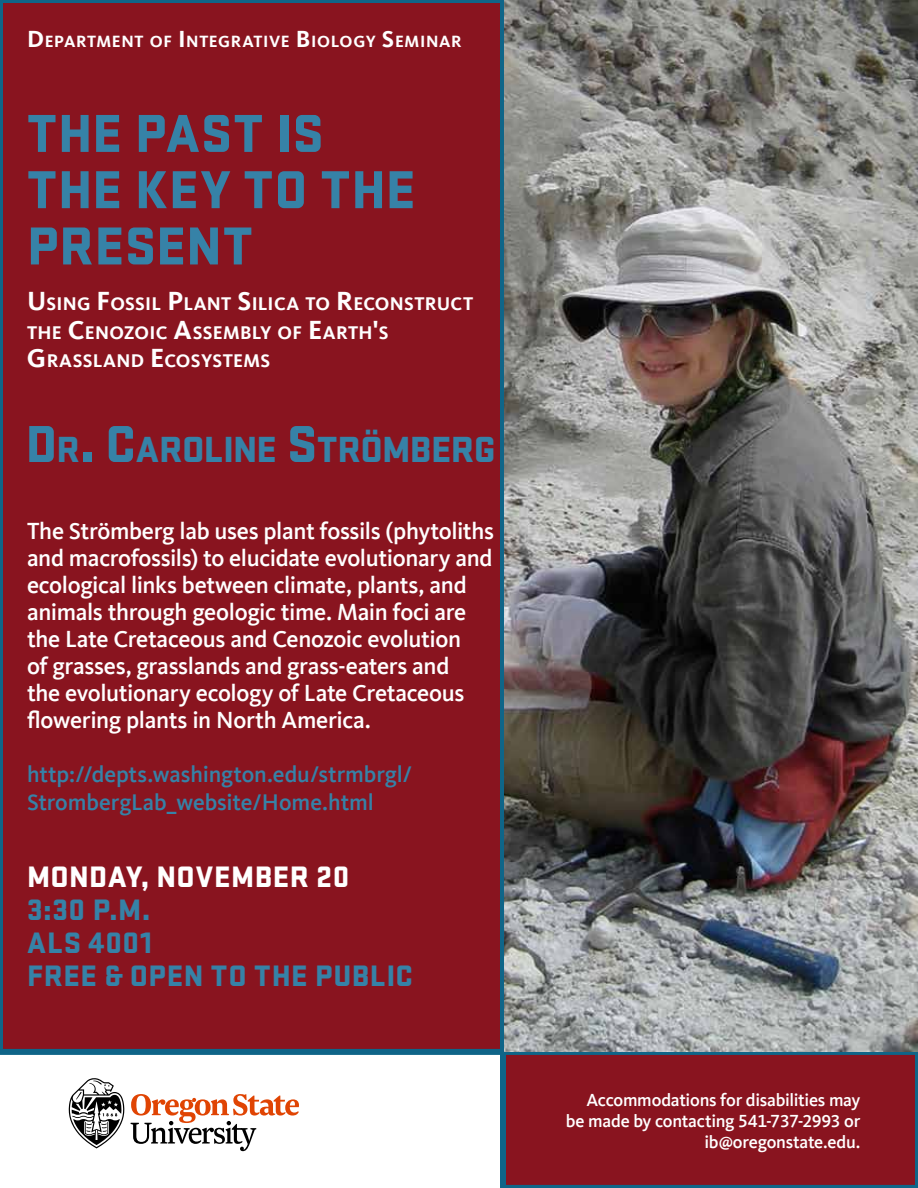
<style>
.page{position:relative;width:918px;height:1188px;background:#fff}
.page>*{position:absolute;margin:0;border:0;box-sizing:border-box;transform-origin:0 0}
.t1{font:900 55.5px/56.2px "Stratum 2";letter-spacing:.015em;color:#3682a7}
.t2{font:900 37.8px "Stratum 2";letter-spacing:-.015em;color:#3682a7}
.t3{font:900 30.75px/33px "Stratum 2";letter-spacing:.025em;color:#3682a7}
.t4{font:900 30.75px "Stratum 2";letter-spacing:.01em;color:#fff}
.t5{font:500 24px/27px "Kievit Offc";letter-spacing:-.015em;color:#fff}
.t6{font:500 23.25px/27.9px "Kievit Offc";letter-spacing:-.005em;color:#3682a7}
.t7{font:700 18.9px/28.5px "Kievit Offc";letter-spacing:.015em;color:#fff}
.t8{font:500 18px/21px "Kievit Offc";letter-spacing:-.015em;color:#fff;text-align:right}
.t9{font:700 16.8px "Kievit Offc";letter-spacing:.035em;color:#fff}
.s1{font-size:24px}
.s2{font-size:27px}
.s3{font-size:54px}
</style>
<div class="page">
<div style="left:0;top:0;width:505px;height:1055px;background:#89141f"></div>
<svg style="left:500px;top:1049px;width:418px;height:139px;background:#801926"></svg>
<img style="left:505px;top:0;width:413px;height:1052px">
<svg style="left:68px;top:1078px;width:231px;height:73px"></svg>
<p class="t9" style="left:27px;top:31px;width:434px"><span class="s1">D</span> EPARTMENT OF <span class="s1">I</span> NTEGRATIVE <span class="s1">B</span> IOLOGY <span class="s1">S</span>EMINAR</p>
<h1 class="t1" style="left:27px;top:102px;width:390px">THE PAST IS<br>THE KEY TO THE<br>PRESENT</h1>
<p class="t7" style="left:27px;top:290px;width:448px"><span class="s2">U</span>SING <span class="s2">F</span>OSSIL <span class="s2">P</span>LANT <span class="s2">S</span>ILICA TO <span class="s2">R</span>ECONSTRUCT<br>THE <span class="s2">C</span>ENOZOIC <span class="s2">A</span>SSEMBLY OF <span class="s2">E</span>ARTH<span class="s2">'</span>S<br><span class="s2">G</span> RASSLAND <span class="s2">E</span> COSYSTEMS</p>
<h2 class="t2" style="left:26px;top:422px;width:472px"><span class="s3">D</span>R<span class="s3">. C</span>AROLINE <span class="s3">S</span>TRÖMBERG</h2>
<p class="t5" style="left:27px;top:517px;width:469px">The Strömberg lab uses plant fossils (phytoliths and macrofossils) to elucidate evolutionary and ecological links between climate, plants, and animals through geologic time. Main foci are the Late Cretaceous and Cenozoic evolution<br>of grasses, grasslands and grass-eaters and<br>the evolutionary ecology of Late Cretaceous flowering plants in North America.</p>
<p class="t6" style="left:27px;top:761px;width:387px">http://depts.washington.edu/strmbrgl/<br>StrombergLab_website/Home.html</p>
<p class="t4" style="left:27px;top:855px;width:324px">MONDAY, NOVEMBER 20</p>
<p class="t3" style="left:27px;top:892px;width:388px">3:30 P.M.<br>ALS 4001<br>FREE &amp; OPEN TO THE PUBLIC</p>
<p class="t8" style="left:566px;top:1089px;width:296px">Accommodations for disabilities may be made by contacting 541-737-2993 or ib@oregonstate.edu.</p>
</div>
